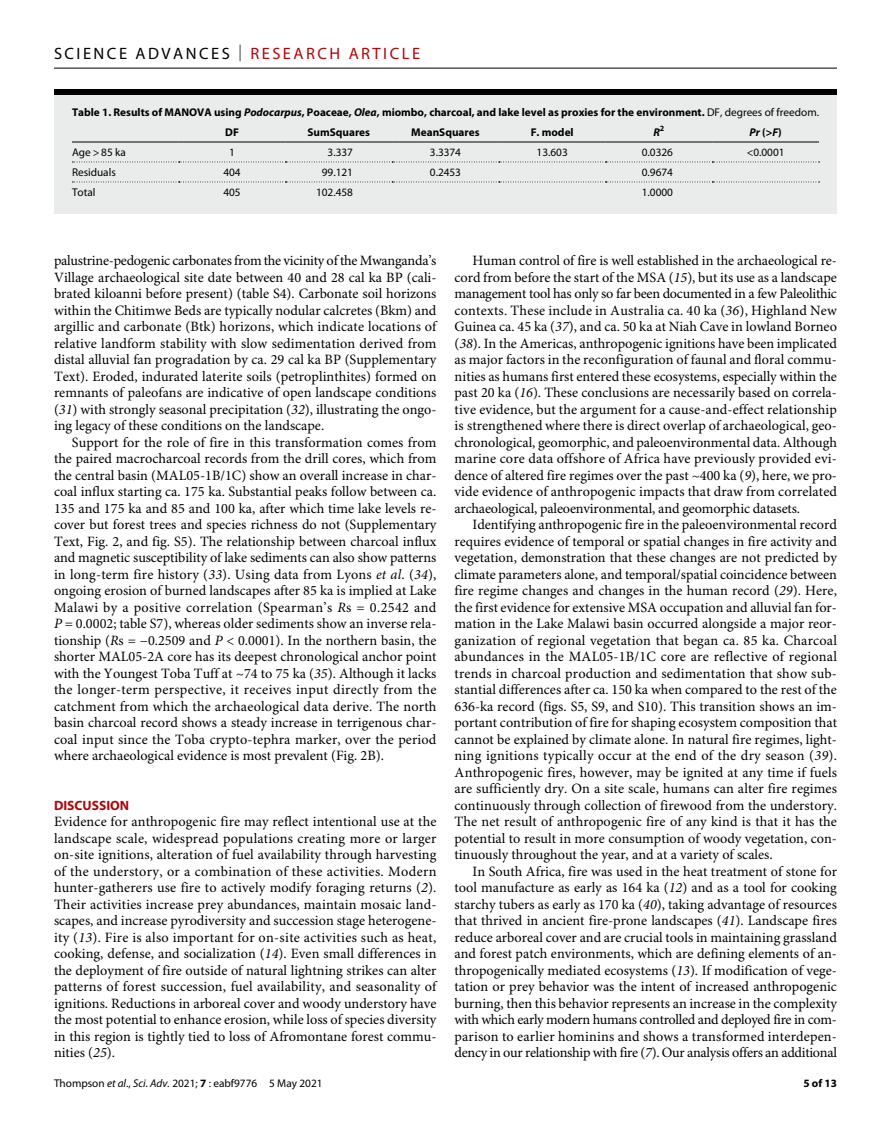
<style>
.page{position:relative;width:891px;height:1134px;background:#fff}
.page>*{position:absolute;margin:0;border:0;box-sizing:border-box;transform-origin:0 0}
.t1{font:16.5px "Myriad Pro";letter-spacing:.15em;color:#000}
.t2{font:14.25px/16.5px "Minion Pro";color:#000;text-align:justify}
.t3{font:700 13.5px "Myriad Pro";color:#b10508}
.t4{font:700 11.25px/20px "Myriad Pro";color:#000}
.t5{font:11.25px "Myriad Pro";color:#000}
.t6{font:italic 700 11.25px "Myriad Pro";color:#000}
.s1{font-weight:300}
.s2{color:#b10508}
.s3{font-style:italic}
.s4{font-weight:400}
.s5{font-style:normal}
.s6{font-weight:700}
</style>
<div class="page">
<hr style="left:54px;top:68px;width:783px;height:1px;background:#000">
<div style="left:54px;top:90px;width:783px;height:124px;background:#eaebeb"></div>
<div style="left:54px;top:89px;width:783px;height:6px;background:#000"></div>
<hr style="left:72px;top:142px;width:107px;height:1px;background:#000">
<hr style="left:179px;top:142px;width:106px;height:1px;background:#000">
<hr style="left:285px;top:142px;width:107px;height:1px;background:#000">
<hr style="left:392px;top:142px;width:107px;height:1px;background:#000">
<hr style="left:499px;top:142px;width:107px;height:1px;background:#000">
<hr style="left:606px;top:142px;width:106px;height:1px;background:#000">
<hr style="left:712px;top:142px;width:107px;height:1px;background:#000">
<svg style="left:72px;top:162px;width:748px;height:1px"></svg>
<svg style="left:72px;top:182px;width:748px;height:1px"></svg>
<p class="t1" style="left:54px;top:40px;width:368px">SCIENCE ADVANCES <span class="s1">|</span> <span class="s2">RESEARCH ARTICLE</span></p>
<p class="t4" style="left:225px;top:101px;width:595px;text-indent:-153px">Table 1. Results of MANOVA using <span class="s3">Podocarpus</span>, Poaceae, <span class="s3">Olea</span>, miombo, charcoal, and lake level as proxies for the environment. <span class="s4">DF, degrees of freedom.<br></span>DF</p>
<p class="t4" style="left:307px;top:121px;width:64px">SumSquares</p>
<p class="t4" style="left:411px;top:121px;width:70px">MeanSquares</p>
<p class="t4" style="left:531px;top:121px;width:45px">F. model</p>
<p class="t6" style="left:653px;top:126px;width:12px">R<sup>2</sup></p>
<p class="t6" style="left:750px;top:126px;width:34px">Pr <span class="s5">(&gt;</span>F<span class="s5">)</span></p>
<p class="t5" style="left:72px;top:143px;width:55px">Age &gt; 85 ka</p>
<p class="t5" style="left:229px;top:143px;width:7px">1</p>
<p class="t5" style="left:328px;top:143px;width:27px">3.337</p>
<p class="t5" style="left:430px;top:143px;width:33px">3.3374</p>
<p class="t5" style="left:537px;top:143px;width:33px">13.603</p>
<p class="t5" style="left:642px;top:143px;width:33px">0.0326</p>
<p class="t5" style="left:747px;top:143px;width:39px">&lt;0.0001</p>
<p class="t5" style="left:72px;top:163px;width:45px">Residuals</p>
<p class="t5" style="left:223px;top:163px;width:19px">404</p>
<p class="t5" style="left:322px;top:163px;width:33px">99.121</p>
<p class="t5" style="left:430px;top:163px;width:33px">0.2453</p>
<p class="t5" style="left:642px;top:163px;width:33px">0.9674</p>
<p class="t5" style="left:72px;top:183px;width:25px">Total</p>
<p class="t5" style="left:223px;top:183px;width:19px">405</p>
<p class="t5" style="left:316px;top:183px;width:38px">102.458</p>
<p class="t5" style="left:642px;top:183px;width:33px">1.0000</p>
<p class="t2" style="left:54px;top:254px;width:384px">palustrine-pedogenic carbonates from the vicinity of the Mwanganda’s Village archaeological site date between 40 and 28 cal ka BP (cali&shy;brated kiloanni before present) (table S4). Carbonate soil horizons within the Chitimwe Beds are typically nodular calcretes (Bkm) and argillic and carbonate (Btk) horizons, which indicate locations of relative landform stability with slow sedimentation derived from distal alluvial fan progradation by ca. 29 cal ka BP (Supplementary Text). Eroded, indurated laterite soils (petroplinthites) formed on remnants of paleofans are indicative of open landscape conditions (<span class="s3">31</span>) with strongly seasonal precipitation (<span class="s3">32</span>), illustrating the ongo&shy;ing legacy of these conditions on the landscape.</p>
<p class="t2" style="left:54px;top:435px;width:384px;text-indent:18px">Support for the role of fire in this transformation comes from the paired macrocharcoal records from the drill cores, which from the central basin (MAL05-1B/1C) show an overall increase in char&shy;coal influx starting ca. 175 ka. Substantial peaks follow between ca.<br>135 and 175 ka and 85 and 100 ka, after which time lake levels re&shy;cover but forest trees and species richness do not (Supplementary Text, Fig. 2, and fig. S5). The relationship between charcoal influx and magnetic susceptibility of lake sediments can also show patterns in long-term fire history (<span class="s3">33</span>). Using data from Lyons <span class="s3">et al</span>. (<span class="s3">34</span>), ongoing erosion of burned landscapes after 85 ka is implied at Lake Malawi by a positive correlation (Spearman’s <span class="s3">R</span>s = 0.2542 and <span class="s3">P</span> = 0.0002; table S7), whereas older sediments show an inverse rela&shy;tionship (<span class="s3">R</span>s = −0.2509 and <span class="s3">P</span> &lt; 0.0001). In the northern basin, the shorter MAL05-2A core has its deepest chronological anchor point with the Youngest Toba Tuff at ~74 to 75 ka (<span class="s3">35</span>). Although it lacks the longer-term perspective, it receives input directly from the catchment from which the archaeological data derive. The north basin charcoal record shows a steady increase in terrigenous char&shy;coal input since the Toba crypto-tephra marker, over the period where archaeological evidence is most prevalent (Fig. 2B).</p>
<p class="t3" style="left:54px;top:794px;width:77px">DISCUSSION</p>
<p class="t2" style="left:54px;top:815px;width:384px">Evidence for anthropogenic fire may reflect intentional use at the landscape scale, widespread populations creating more or larger on-site ignitions, alteration of fuel availability through harvesting of the understory, or a combination of these activities. Modern hunter-gatherers use fire to actively modify foraging returns (<span class="s3">2</span>).<br>Their activities increase prey abundances, maintain mosaic land&shy;scapes, and increase pyrodiversity and succession stage heterogene&shy;ity (<span class="s3">13</span>). Fire is also important for on-site activities such as heat, cooking, defense, and socialization (<span class="s3">14</span>). Even small differences in the deployment of fire outside of natural lightning strikes can alter patterns of forest succession, fuel availability, and seasonality of ignitions. Reductions in arboreal cover and woody understory have the most potential to enhance erosion, while loss of species diversity in this region is tightly tied to loss of Afromontane forest commu&shy;nities (<span class="s3">25</span>).</p>
<p class="t5" style="left:54px;top:1074px;width:270px">Thompson <span class="s3">et al</span>., <span class="s3">Sci. Adv.</span> 2021; <span class="s6">7</span> : eabf9776 5 May 2021</p>
<p class="t2" style="left:454px;top:254px;width:384px;text-indent:18px">Human control of fire is well established in the archaeological re&shy;cord from before the start of the MSA (<span class="s3">15</span>), but its use as a landscape management tool has only so far been documented in a few Paleolithic contexts. These include in Australia ca. 40 ka (<span class="s3">36</span>), Highland New Guinea ca. 45 ka (<span class="s3">37</span>), and ca. 50 ka at Niah Cave in lowland Borneo (<span class="s3">38</span>). In the Americas, anthropogenic ignitions have been implicated as major factors in the reconfiguration of faunal and floral commu&shy;nities as humans first entered these ecosystems, especially within the past 20 ka (<span class="s3">16</span>). These conclusions are necessarily based on correla&shy;tive evidence, but the argument for a cause-and-effect relationship is strengthened where there is direct overlap of archaeological, geo&shy;chronological, geomorphic, and paleoenvironmental data. Although marine core data offshore of Africa have previously provided evi&shy;dence of altered fire regimes over the past ~400 ka (<span class="s3">9</span>), here, we pro&shy;vide evidence of anthropogenic impacts that draw from correlated archaeological, paleoenvironmental, and geomorphic datasets.</p>
<p class="t2" style="left:454px;top:518px;width:384px;text-indent:18px">Identifying anthropogenic fire in the paleoenvironmental record requires evidence of temporal or spatial changes in fire activity and vegetation, demonstration that these changes are not predicted by climate parameters alone, and temporal/spatial coincidence between fire regime changes and changes in the human record (<span class="s3">29</span>). Here, the first evidence for extensive MSA occupation and alluvial fan for&shy;mation in the Lake Malawi basin occurred alongside a major reor&shy;ganization of regional vegetation that began ca. 85 ka. Charcoal abundances in the MAL05-1B/1C core are reflective of regional trends in charcoal production and sedimentation that show sub&shy;stantial differences after ca. 150 ka when compared to the rest of the 636-ka record (figs. S5, S9, and S10). This transition shows an im&shy;portant contribution of fire for shaping ecosystem composition that cannot be explained by climate alone. In natural fire regimes, light&shy;ning ignitions typically occur at the end of the dry season (<span class="s3">39</span>).<br>Anthropogenic fires, however, may be ignited at any time if fuels are sufficiently dry. On a site scale, humans can alter fire regimes continuously through collection of firewood from the understory.<br>The net result of anthropogenic fire of any kind is that it has the potential to result in more consumption of woody vegetation, con&shy;tinuously throughout the year, and at a variety of scales.</p>
<p class="t2" style="left:454px;top:864px;width:384px;text-indent:18px">In South Africa, fire was used in the heat treatment of stone for tool manufacture as early as 164 ka (<span class="s3">12</span>) and as a tool for cooking starchy tubers as early as 170 ka (<span class="s3">40</span>), taking advantage of resources that thrived in ancient fire-prone landscapes (<span class="s3">41</span>). Landscape fires reduce arboreal cover and are crucial tools in maintaining grassland and forest patch environments, which are defining elements of an&shy;thropogenically mediated ecosystems (<span class="s3">13</span>). If modification of vege&shy;tation or prey behavior was the intent of increased anthropogenic burning, then this behavior represents an increase in the complexity with which early modern humans controlled and deployed fire in com&shy;parison to earlier hominins and shows a transformed interdepen&shy;dency in our relationship with fire (<span class="s3">7</span>). Our analysis offers an additional</p>
<p class="t4" style="left:803px;top:1072px;width:35px">5 of 13</p>
</div>
